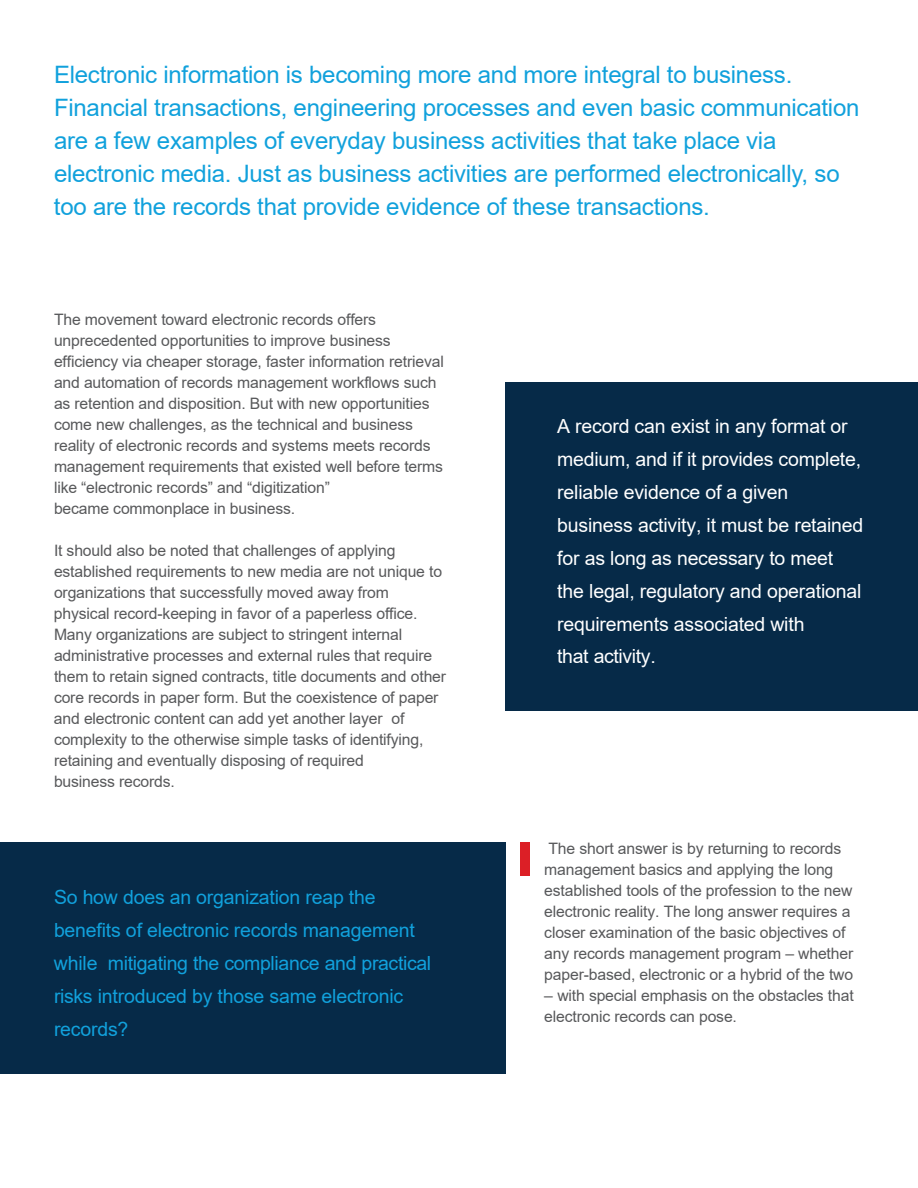
<style>
.page{position:relative;width:918px;height:1188px;background:#fff}
.page>*{position:absolute;margin:0;border:0;box-sizing:border-box;transform-origin:0 0}
.t1{font:24px/33px "Arial";letter-spacing:-.01em;color:#11a1dc}
.t2{font:19.5px/33px "Arial";letter-spacing:-.01em;color:#fff}
.t3{font:19.5px/33px "Arial";letter-spacing:-.01em;color:#11a1dc}
.t4{font:15.75px/21px "Arial";letter-spacing:-.01em;color:#58595b}
</style>
<div class="page">
<div style="left:0;top:842px;width:505px;height:232px;background:#062a48"></div>
<div style="left:521px;top:842px;width:9px;height:34px;background:#dc1f26"></div>
<div style="left:505px;top:382px;width:413px;height:329px;background:#062a48"></div>
<p class="t1" style="left:54px;top:57px;width:807px">Electronic information is becoming more and more integral to business.<br>Financial transactions, engineering processes and even basic communication are a few examples of everyday business activities that take place via electronic media. Just as business activities are performed electronically, so too are the records that provide evidence of these transactions.</p>
<p class="t4" style="left:54px;top:309px;width:391px">The movement toward electronic records offers unprecedented opportunities to improve business efficiency via cheaper storage, faster information retrieval and automation of records management workflows such as retention and disposition. But with new opportunities come new challenges, as the technical and business reality of electronic records and systems meets records management requirements that existed well before terms like “electronic records” and “digitization”<br>became commonplace in business.</p>
<p class="t4" style="left:54px;top:540px;width:394px">It should also be noted that challenges of applying established requirements to new media are not unique to organizations that successfully moved away from physical record-keeping in favor of a paperless office.<br>Many organizations are subject to stringent internal administrative processes and external rules that require them to retain signed contracts, title documents and other core records in paper form. But the coexistence of paper and electronic content can add yet another layer of complexity to the otherwise simple tasks of identifying, retaining and eventually disposing of required<br>business records.</p>
<p class="t3" style="left:54px;top:880px;width:379px">So how does an organization reap the benefits of electronic records management while mitigating the compliance and practical risks introduced by those same electronic records?</p>
<p class="t2" style="left:557px;top:409px;width:308px">A record can exist in any format or medium, and if it provides complete, reliable evidence of a given business activity, it must be retained for as long as necessary to meet the legal, regulatory and operational requirements associated with<br>that activity.</p>
<p class="t4" style="left:544px;top:838px;width:310px">The short answer is by returning to records management basics and applying the long established tools of the profession to the new electronic reality. The long answer requires a closer examination of the basic objectives of any records management program – whether paper-based, electronic or a hybrid of the two</p>
<p class="t4" style="left:544px;top:985px;width:311px">– with special emphasis on the obstacles that electronic records can pose.</p>
</div>
